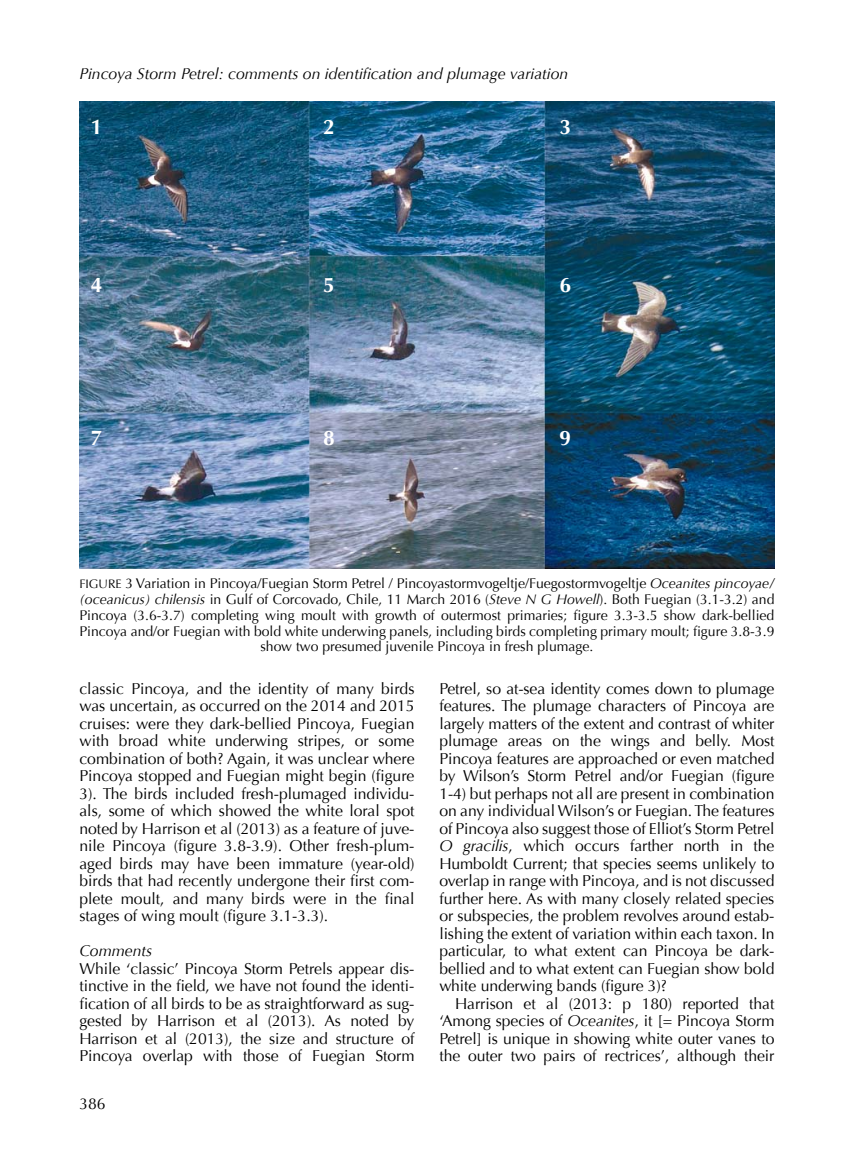
<style>
.page{position:relative;width:844px;height:1166px;background:#fff}
.page>*{position:absolute;margin:0;border:0;box-sizing:border-box;transform-origin:0 0}
.Indents{font:700 21px "Optima";color:#fff}
.Normaal{font:15.75px/17.5px "Optima";letter-spacing:-.005em;color:#000;text-align:justify}
.Indents-2{font:15.75px/17.5px "Optima";letter-spacing:-.005em;color:#000;text-align:justify}
.Normaal-2{font:italic 15.75px "Optima";color:#000}
.Normaal-3{font:14px/15.8px "Optima";color:#000;text-align:center}
.s1{font-size:12.25px}
.s2{font-style:italic}
</style>
<div class="page">
<img style="left:79px;top:102px;width:695px;height:466px">
<p class="Normaal-2" style="left:79px;top:64px;width:490px">Pincoya Storm Petrel: comments on identification and plumage variation</p>
<p class="Indents" style="left:91px;top:114px;width:13px">1</p>
<p class="Indents" style="left:323px;top:114px;width:13px">2</p>
<p class="Indents" style="left:559px;top:114px;width:13px">3</p>
<p class="Indents" style="left:91px;top:273px;width:13px">4</p>
<p class="Indents" style="left:323px;top:273px;width:13px">5</p>
<p class="Indents" style="left:559px;top:273px;width:13px">6</p>
<p class="Indents" style="left:91px;top:426px;width:13px">7</p>
<p class="Indents" style="left:323px;top:426px;width:13px">8</p>
<p class="Indents" style="left:559px;top:426px;width:13px">9</p>
<p class="Normaal-3" style="left:79px;top:576px;width:696px"><span class="s1">FIGURE</span> 3 Variation in Pincoya/Fuegian Storm Petrel / Pincoyastormvogeltje/Fuegostormvogeltje <span class="s2">Oceanites pincoyae/ (oceanicus) chilensis</span> in Gulf of Corcovado, Chile, 11 March 2016 (<span class="s2">Steve N G Howell</span>). Both Fuegian (3.1-3.2) and Pincoya (3.6-3.7) completing wing moult with growth of outermost primaries; figure 3.3-3.5 show dark-bellied Pincoya and/or Fuegian with bold white underwing panels, including birds completing primary moult; figure 3.8-3.9 show two presumed juvenile Pincoya in fresh plumage.</p>
<p class="Indents-2" style="left:79px;top:680px;width:336px">classic Pincoya, and the identity of many birds was uncertain, as occurred on the 2014 and 2015 cruises: were they dark-bellied Pincoya, Fuegian with broad white underwing stripes, or some combination of both? Again, it was unclear where Pincoya stopped and Fuegian might begin (figure 3). The birds included fresh-plumaged individu&shy;als, some of which showed the white loral spot noted by Harrison et al (2013) as a feature of juve&shy;nile Pincoya (figure 3.8-3.9). Other fresh-plum&shy;aged birds may have been immature (year-old) birds that had recently undergone their first com&shy;plete moult, and many birds were in the final stages of wing moult (figure 3.1-3.3).</p>
<p class="Normaal-2" style="left:79px;top:942px;width:74px">Comments</p>
<p class="Normaal" style="left:79px;top:960px;width:336px">While ‘classic’ Pincoya Storm Petrels appear dis&shy;tinctive in the field, we have not found the identi&shy;fication of all birds to be as straightforward as sug&shy;gested by Harrison et al (2013). As noted by Harrison et al (2013), the size and structure of Pincoya overlap with those of Fuegian Storm</p>
<p class="Normaal" style="left:79px;top:1095px;width:28px">386</p>
<p class="Normaal" style="left:439px;top:680px;width:336px">Petrel, so at-sea identity comes down to plumage features. The plumage characters of Pincoya are largely matters of the extent and contrast of whiter plumage areas on the wings and belly. Most Pincoya features are approached or even matched by Wilson’s Storm Petrel and/or Fuegian (figure 1-4) but perhaps not all are present in combination on any individual Wilson’s or Fuegian. The features of Pincoya also suggest those of Elliot’s Storm Petrel <span class="s2">O gracilis</span>, which occurs farther north in the Humboldt Current; that species seems unlikely to overlap in range with Pincoya, and is not discussed further here. As with many closely related species or subspecies, the problem revolves around estab&shy;lishing the extent of variation within each taxon. In particular, to what extent can Pincoya be dark&shy;bellied and to what extent can Fuegian show bold white underwing bands (figure 3)?</p>
<p class="Indents-2" style="left:439px;top:995px;width:336px;text-indent:16px">Harrison et al (2013: p 180) reported that ‘Among species of <span class="s2">Oceanites</span>, it [= Pincoya Storm Petrel] is unique in showing white outer vanes to the outer two pairs of rectrices’, although their</p>
</div>
